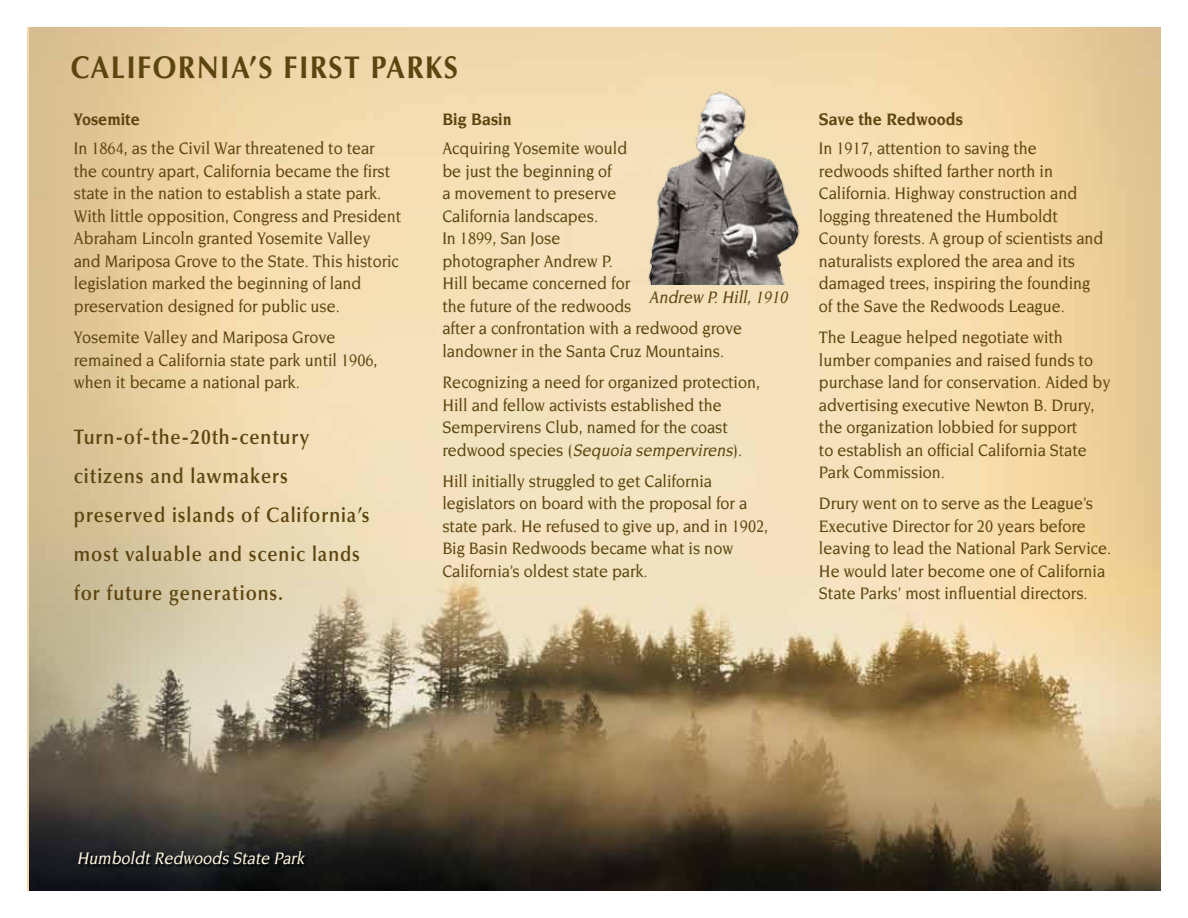
<style>
.page{position:relative;width:1188px;height:918px;background:#fff}
.page>*{position:absolute;margin:0;border:0;box-sizing:border-box;transform-origin:0 0}
.t1{font:700 31.5px "Optima LT Std";letter-spacing:.05em;color:#5d450f;scale:.9 1}
.t2{font:600 21px/39px "Optima LT Std";letter-spacing:.05em;color:#5d450f;scale:.9 1}
.t3{font:500 18px/22.5px "Novarese";color:#5d450f;scale:.9 1}
.t4{font:700 18px "Novarese";color:#5d450f;scale:.9 1}
.t5{font:italic 500 18px "Novarese";color:#fff5e0;scale:.9 1}
.t6{font:italic 500 18px "Novarese";color:#5d450f;scale:.9 1}
.s1{font-style:italic}
</style>
<div class="page">
<img style="left:29px;top:27px;width:1132px;height:864px">
<svg style="left:78px;top:852px;width:231px;height:16px;background:#151719"></svg>
<img style="left:626px;top:85px;width:193px;height:199px">
<h1 class="t1" style="left:71px;top:49px;width:432px">CALIFORNIA’S FIRST PARKS</h1>
<p class="t4" style="left:74px;top:109px;width:75px">Yosemite</p>
<p class="t3" style="left:74px;top:137px;width:365px">In 1864, as the Civil War threatened to tear the country apart, California became the first state in the nation to establish a state park.<br>With little opposition, Congress and President Abraham Lincoln granted Yosemite Valley and Mariposa Grove to the State. This historic legislation marked the beginning of land preservation designed for public use.</p>
<p class="t3" style="left:74px;top:326px;width:339px">Yosemite Valley and Mariposa Grove remained a California state park until 1906, when it became a national park.</p>
<p class="t2" style="left:74px;top:418px;width:330px">Turn-of-the-20th-century citizens and lawmakers preserved islands of California’s most valuable and scenic lands for future generations.</p>
<p class="t4" style="left:442px;top:109px;width:79px">Big Basin</p>
<p class="t3" style="left:442px;top:137px;width:335px">Acquiring Yosemite would<br>be just the beginning of<br>a movement to preserve<br>California landscapes.<br>In 1899, San Jose<br>photographer Andrew P.<br>Hill became concerned for<br>the future of the redwoods<br>after a confrontation with a redwood grove landowner in the Santa Cruz Mountains.</p>
<p class="t3" style="left:442px;top:371px;width:355px">Recognizing a need for organized protection, Hill and fellow activists established the Sempervirens Club, named for the coast<br>r e d w o o d s p e c i e s ( <span class="s1">Sequoia sempervirens</span>) .</p>
<p class="t3" style="left:442px;top:470px;width:364px">Hill initially struggled to get California legislators on board with the proposal for a state park. He refused to give up, and in 1902, Big Basin Redwoods became what is now California’s oldest state park.</p>
<p class="t6" style="left:649px;top:287px;width:160px">Andrew P.Hill,1910</p>
<p class="t4" style="left:819px;top:109px;width:162px">Save the Redwoods</p>
<p class="t3" style="left:819px;top:137px;width:317px">In 1917, attention to saving the redwoods shifted farther north in California. Highway construction and logging threatened the Humboldt County forests. A group of scientists and naturalists explored the area and its damaged trees, inspiring the founding of the Save the Redwoods League.</p>
<p class="t3" style="left:819px;top:326px;width:326px">The League helped negotiate with lumber companies and raised funds to purchase land for conservation. Aided by advertising executive Newton B. Drury, the organization lobbied for support<br>to establish an official California State Park Commission.</p>
<p class="t3" style="left:819px;top:492px;width:326px">Drury went on to serve as the League’s Executive Director for 20 years before leaving to lead the National Park Service.<br>He would later become one of California State Parks’ most influential directors.</p>
<p class="t5" style="left:77px;top:848px;width:258px">HumboldtRedwoods State Park</p>
</div>
